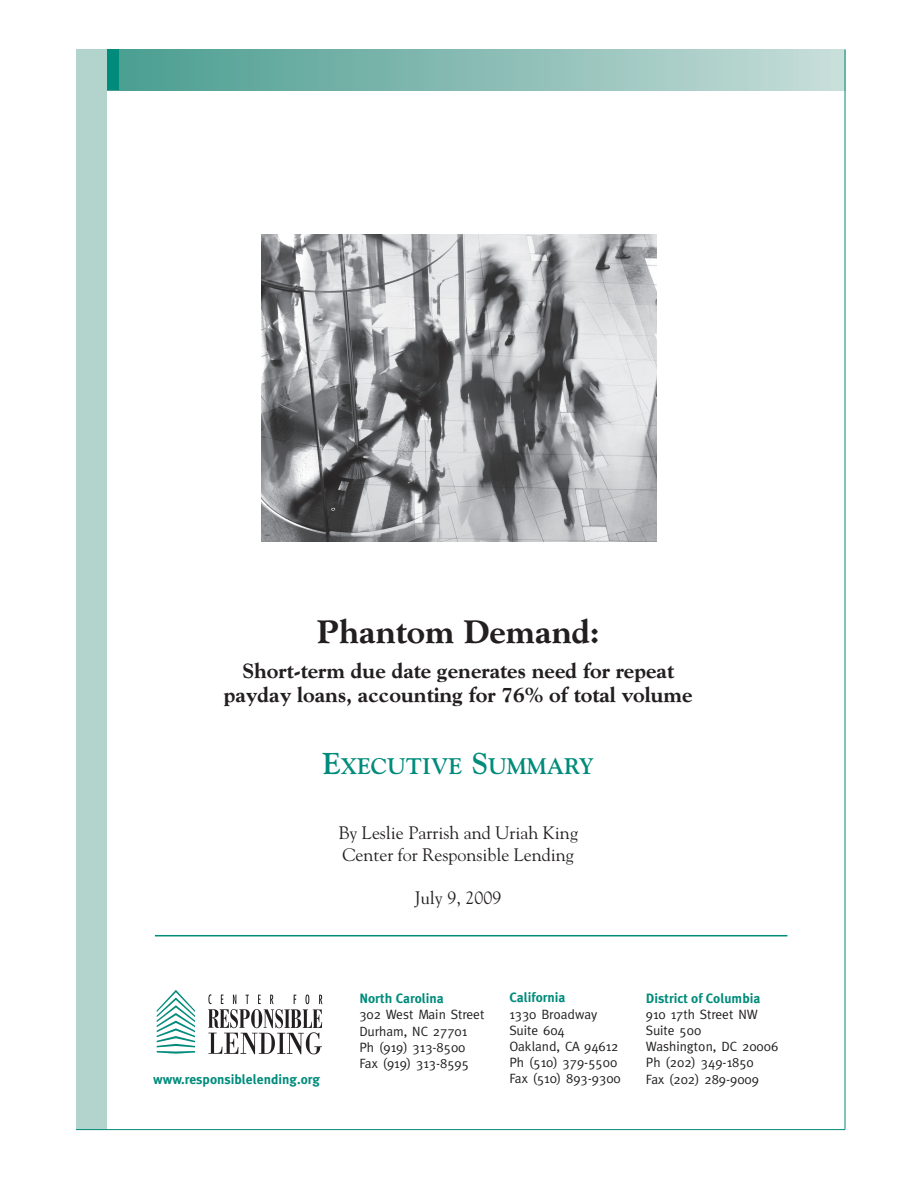
<style>
.page{position:relative;width:918px;height:1188px;background:#fff}
.page>*{position:absolute;margin:0;border:0;box-sizing:border-box;transform-origin:0 0}
.t1{font:800 33px "Goudy";color:#231f20}
.t2{font:700 22.5px "Goudy";color:#008b7b}
.t3{font:800 21px/24px "Goudy";color:#231f20;text-align:center}
.t4{font:18px/21.6px "Goudy";color:#231f20}
.t5{font:13.5px/16.2px "Meta";color:#231f20}
.t6{font:700 13.5px "Meta Plus";color:#008b7b}
.s1{font-size:30px}
</style>
<div class="page">
<div style="left:91px;top:50px;width:754px;height:40px;background:linear-gradient(to right,#469b8e,#c8ddd9)"></div>
<div style="left:102px;top:50px;width:17px;height:40px;background:#008b7b"></div>
<div style="left:76px;top:50px;width:31px;height:1080px;background:#b3d3cd"></div>
<hr style="left:76px;top:1129px;width:769px;height:1px;background:#008b7b">
<hr style="left:845px;top:50px;width:1px;height:1080px;background:#008b7b">
<img style="left:208px;top:994px;width:115px;height:61px">
<img style="left:156px;top:990px;width:40px;height:64px">
<hr style="left:155px;top:935px;width:632px;height:1px;background:#008b7b">
<img style="left:262px;top:234px;width:394px;height:307px">
<h1 class="t1" style="left:317px;top:613px;width:284px">Phantom Demand:</h1>
<h3 class="t3" style="left:224px;top:659px;width:471px">Short-term due date generates need for repeat payday loans, accounting for 76% of total volume</h3>
<h2 class="t2" style="left:323px;top:753px;width:273px"><span class="s1">E</span>XECUTIVE <span class="s1">S</span>UMMARY</h2>
<h3 class="t4" style="left:339px;top:821px;width:241px">By Leslie Parrish and Uriah King<br>Center for Responsible Lending</h3>
<h3 class="t4" style="left:415px;top:886px;width:88px">July 9, 2009</h3>
<p class="t6" style="left:509px;top:990px;width:58px">California</p>
<p class="t5" style="left:509px;top:1006px;width:113px">1330 Broadway<br>Suite 604<br>Oakland, CA 94612<br>Ph (510) 379-5500<br>Fax (510) 893-9300</p>
<p class="t6" style="left:646px;top:990px;width:116px">District of Columbia</p>
<p class="t5" style="left:646px;top:1006px;width:134px">910 17th Street NW<br>Suite 500<br>Washington, DC 20006<br>Ph (202) 349-1850</p>
<p class="t6" style="left:359px;top:991px;width:86px">North Carolina</p>
<p class="t5" style="left:359px;top:1006px;width:127px">302 West Main Street<br>Durham, NC 27701<br>Ph (919) 313-8500<br>Fax (919) 313-8595</p>
<p class="t6" style="left:153px;top:1071px;width:168px">www.responsiblelending.org</p>
<p class="t5" style="left:646px;top:1071px;width:115px">Fax (202) 289-9009</p>
</div>
